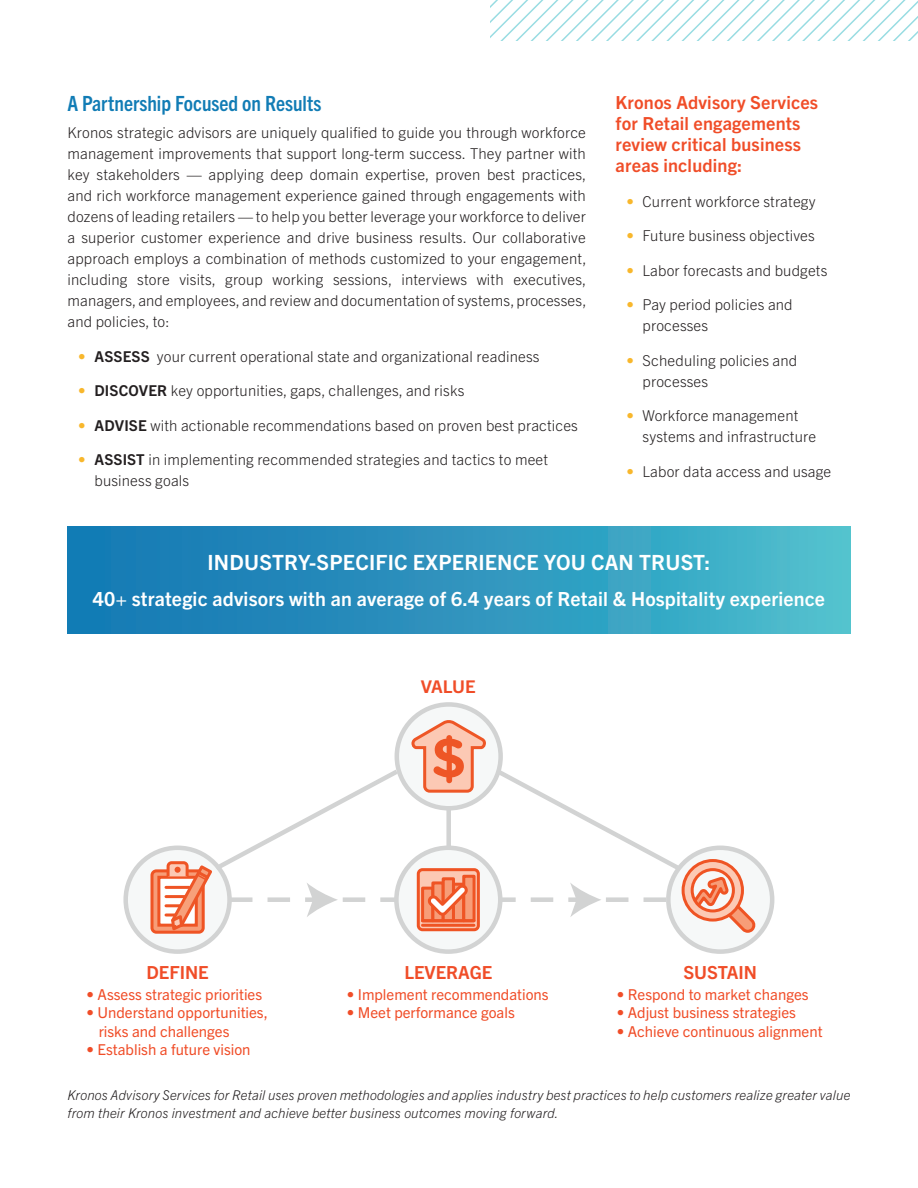
<style>
.page{position:relative;width:918px;height:1188px;background:#fff}
.page>*{position:absolute;margin:0;border:0;box-sizing:border-box;transform-origin:0 0}
.Body{font:700 21px "Trade Gothic Next LT Pro";letter-spacing:.01em;color:#fff}
.Body_Subhead{font:700 condensed 21px "Trade Gothic Next LT Pro";color:#117cb5}
.Body-2{font:700 19.5px "Trade Gothic Next LT Pro";letter-spacing:.01em;color:#fff}
.Body-3{font:700 18px/21px "Trade Gothic Next LT Pro";letter-spacing:.01em;color:#f04d28}
.t1{font:700 17.55px "Trade Gothic Next LT Pro";letter-spacing:-.005em;color:#f04d28}
.Body-4{font:300 15px/21px "Trade Gothic Next LT Pro";letter-spacing:.01em;color:#231f20}
.t2{font:15px/18px "Trade Gothic Next LT Pro";color:#f04d28}
.t3{font:italic 300 13.5px/18px "Trade Gothic Next LT Pro";letter-spacing:.01em;color:#231f20}
.s1{color:#f8b72c}
.s2{font-weight:700}
</style>
<div class="page">
<div style="left:68px;top:526px;width:782px;height:107px;background:linear-gradient(to right,#1173b2,#4cbccd)"></div>
<svg style="left:490px;top:0;width:428px;height:41px"></svg>
<div style="left:126px;top:848px;width:104px;height:104px;background:#f6f8f8;border-radius:50%"></div>
<div style="left:123px;top:846px;width:109px;height:108px;border:5px solid #d2d3d3;border-radius:50%"></div>
<div style="left:152px;top:871px;width:51px;height:61px;background:#f79d78;border-radius:4px"></div>
<div style="left:150px;top:869px;width:55px;height:65px;border:3px solid #ef5424;border-radius:4px"></div>
<div style="left:159px;top:877px;width:37px;height:48px;background:#fff"></div>
<div style="left:157px;top:876px;width:41px;height:51px;border:3px solid #ef5424"></div>
<svg style="left:396px;top:848px;width:104px;height:104px"></svg>
<svg style="left:668px;top:848px;width:104px;height:104px"></svg>
<div style="left:666px;top:846px;width:108px;height:108px;border:5px solid #d2d3d3;border-radius:50%"></div>
<svg style="left:397px;top:704px;width:104px;height:104px"></svg>
<svg style="left:165px;top:717px;width:594px;height:218px"></svg>
<p class="Body_Subhead" style="left:68px;top:89px;width:255px">A Partnership Focused on Results</p>
<p class="Body-4" style="left:68px;top:122px;width:521px;text-align:justify">Kronos strategic advisors are uniquely qualified to guide you through workforce management improvements that support long-term success. They partner with key stakeholders — applying deep domain expertise, proven best practices, and rich workforce management experience gained through engagements with dozens of leading retailers — to help you better leverage your workforce to deliver a superior customer experience and drive business results. Our collaborative approach employs a combination of methods customized to your engagement, including store visits, group working sessions, interviews with executives, managers, and employees, and review and documentation of systems, processes, and policies, to:</p>
<p class="Body-4" style="left:78px;top:345px;width:463px"><span class="s1">•</span> <span class="s2">ASSESS</span> your current operational state and organizational readiness</p>
<p class="Body-4" style="left:78px;top:380px;width:388px"><span class="s1">•</span> <span class="s2">DISCOVER</span> key opportunities, gaps, challenges, and risks</p>
<p class="Body-4" style="left:78px;top:414px;width:501px"><span class="s1">•</span> <span class="s2">ADVISE</span> with actionable recommendations based on proven best practices</p>
<p class="Body-4" style="left:94px;top:449px;width:455px;text-indent:-16px"><span class="s1">•</span> <span class="s2">ASSIST</span> in implementing recommended strategies and tactics to meet business goals</p>
<p class="Body-3" style="left:616px;top:91px;width:204px">Kronos Advisory Services for Retail engagements review critical business areas including:</p>
<p class="Body-4" style="left:626px;top:190px;width:191px"><span class="s1">•</span> Current workforce strategy</p>
<p class="Body-4" style="left:626px;top:224px;width:190px"><span class="s1">•</span> Future business objectives</p>
<p class="Body-4" style="left:626px;top:259px;width:203px"><span class="s1">•</span> Labor forecasts and budgets</p>
<p class="Body-4" style="left:643px;top:293px;width:152px;text-indent:-16px"><span class="s1">•</span> Pay period policies and processes</p>
<p class="Body-4" style="left:643px;top:349px;width:156px;text-indent:-16px"><span class="s1">•</span> Scheduling policies and processes</p>
<p class="Body-4" style="left:643px;top:404px;width:175px;text-indent:-16px"><span class="s1">•</span> Workforce management systems and infrastructure</p>
<p class="Body-4" style="left:626px;top:460px;width:207px"><span class="s1">•</span> Labor data access and usage</p>
<p class="Body" style="left:207px;top:547px;width:505px">INDUSTRY-SPECIFIC EXPERIENCE YOU CAN TRUST:</p>
<p class="Body-2" style="left:93px;top:586px;width:734px">40+ strategic advisors with an average of 6.4 years of Retail &amp; Hospitality experience</p>
<p class="t1" style="left:421px;top:675px;width:56px">VALUE</p>
<p class="Body-3" style="left:147px;top:961px;width:64px">DEFINE</p>
<p class="t2" style="left:87px;top:985px;width:177px">• Assess strategic priorities</p>
<p class="t2" style="left:99px;top:1003px;width:171px;text-indent:-12px">• Understand opportunities, risks and challenges</p>
<p class="t2" style="left:87px;top:1039px;width:165px">• Establish a future vision</p>
<p class="Body-3" style="left:404px;top:961px;width:89px">LEVERAGE</p>
<p class="t2" style="left:347px;top:985px;width:203px">• Implement recommendations</p>
<p class="t2" style="left:347px;top:1003px;width:169px">• Meet performance goals</p>
<p class="Body-3" style="left:683px;top:961px;width:75px">SUSTAIN</p>
<p class="t2" style="left:617px;top:985px;width:193px">• Respond to market changes</p>
<p class="t2" style="left:617px;top:1003px;width:181px">• Adjust business strategies</p>
<p class="t2" style="left:617px;top:1021px;width:207px">• Achieve continuous alignment</p>
<p class="t3" style="left:68px;top:1086px;width:784px">Kronos Advisory Services for Retail uses proven methodologies and applies industry best practices to help customers realize greater value from their Kronos investment and achieve better business outcomes moving forward.</p>
</div>
